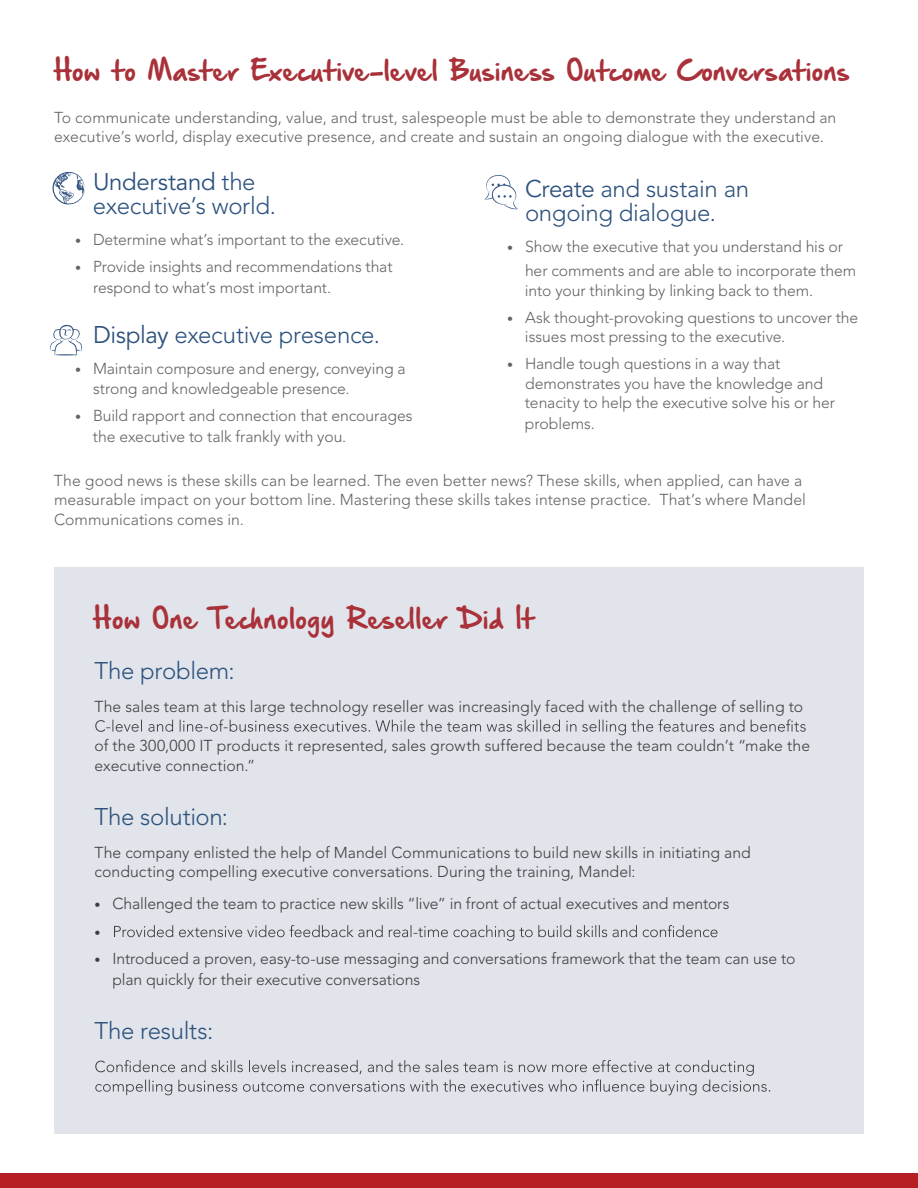
<style>
.page{position:relative;width:918px;height:1188px;background:#fff}
.page>*{position:absolute;margin:0;border:0;box-sizing:border-box;transform-origin:0 0}
.t1{font:300 24px/24px "Avenir LT Std";letter-spacing:-.015em;color:#2d527e}
.t2{font:24px "Hand Of Sean Demo";color:#a93139}
.t3{font:300 15.75px/19.5px "Avenir LT Std";color:#636366}
.t4{font:300 15.75px/19.5px "Avenir LT Std";color:#3e3e3f}
.t5{font:300 12px "Avenir LT Std";color:#3e3e3f}
.s1{font-weight:400}
.s2{font-size:12px}
</style>
<div class="page">
<div style="left:0;top:1174px;width:918px;height:14px;background:#b51f23"></div>
<svg style="left:53px;top:171px;width:32px;height:34px"></svg>
<svg style="left:484px;top:174px;width:34px;height:35px"></svg>
<svg style="left:50px;top:325px;width:32px;height:32px"></svg>
<div style="left:54px;top:567px;width:810px;height:567px;background:#e1e4ea"></div>
<svg style="left:95px;top:719px;width:711px;height:16px;background:#cacdd2"></svg>
<svg style="left:114px;top:925px;width:604px;height:16px;background:#caccd2"></svg>
<svg style="left:95px;top:1060px;width:675px;height:35px;background:#ced0d6"></svg>
<h1 class="t2" style="left:54px;top:59px;width:798px">How to Master Executive-level Business Outcome Conversations</h1>
<p class="t3" style="left:54px;top:108px;width:784px">To communicate understanding, value, and trust, salespeople must be able to demonstrate they understand an executive’s world, display executive presence, and create and sustain an ongoing dialogue with the executive.</p>
<h1 class="t1" style="left:93px;top:170px;width:184px"><span class="s1">Understand</span> the executive’s world.</h1>
<p class="t3" style="left:75px;top:230px;width:331px"><span class="s2">•</span> Determine what’s important to the executive.</p>
<p class="t3" style="left:93px;top:256px;width:301px;line-height:21px;text-indent:-18px"><span class="s2">•</span> Provide insights and recommendations that respond to what’s most important.</p>
<h1 class="t1" style="left:93px;top:323px;width:288px"><span class="s1">Display</span> executive presence.</h1>
<p class="t3" style="left:93px;top:359px;width:314px;text-indent:-18px"><span class="s2">•</span> Maintain composure and energy, conveying a strong and knowledgeable presence.</p>
<p class="t3" style="left:93px;top:405px;width:321px;line-height:21px;text-indent:-18px"><span class="s2">•</span> Build rapport and connection that encourages the executive to talk frankly with you.</p>
<h1 class="t1" style="left:525px;top:177px;width:226px"><span class="s1">Create</span> and sustain an ongoing dialogue.</h1>
<p class="t3" style="left:525px;top:235px;width:333px;line-height:24px;text-indent:-18px"><span class="s2">•</span> Show the executive that you understand his or her comments and are able to incorporate them</p>
<p class="t3" style="left:525px;top:281px;width:290px">into your thinking by linking back to them.</p>
<p class="t3" style="left:525px;top:308px;width:335px;text-indent:-18px"><span class="s2">•</span> Ask thought-provoking questions to uncover the issues most pressing to the executive.</p>
<p class="t3" style="left:525px;top:354px;width:311px;text-indent:-18px"><span class="s2">•</span> Handle tough questions in a way that demonstrates you have the knowledge and tenacity to help the executive solve his or her</p>
<p class="t3" style="left:525px;top:414px;width:71px">problems.</p>
<p class="t3" style="left:54px;top:471px;width:754px">The good news is these skills can be learned. The even better news? These skills, when applied, can have a measurable impact on your bottom line. Mastering these skills takes intense practice. That’s where Mandel<br>Communications comes in.</p>
<h1 class="t2" style="left:94px;top:607px;width:442px">How One Technology Reseller Did It</h1>
<h1 class="t1" style="left:94px;top:659px;width:142px">The problem:</h1>
<p class="t4" style="left:95px;top:697px;width:710px">The sales team at this large technology reseller was increasingly faced with the challenge of selling to</p>
<p class="t4" style="left:94px;top:736px;width:717px">of the 300,000 IT products it represented, sales growth suffered because the team couldn’t “make the executive connection.”</p>
<h1 class="t1" style="left:94px;top:804px;width:135px">The solution:</h1>
<p class="t4" style="left:94px;top:842px;width:658px">The company enlisted the help of Mandel Communications to build new skills in initiating and conducting compelling executive conversations. During the training, Mandel:</p>
<p class="t4" style="left:94px;top:893px;width:636px"><span class="s2">•</span> Challenged the team to practice new skills “live” in front of actual executives and mentors</p>
<p class="t5" style="left:94px;top:926px;width:7px">•</p>
<p class="t4" style="left:112px;top:948px;width:684px;line-height:21px;text-indent:-18px"><span class="s2">•</span> Introduced a proven, easy-to-use messaging and conversations framework that the team can use to plan quickly for their executive conversations</p>
<h1 class="t1" style="left:94px;top:1019px;width:120px">The results:</h1>
</div>
